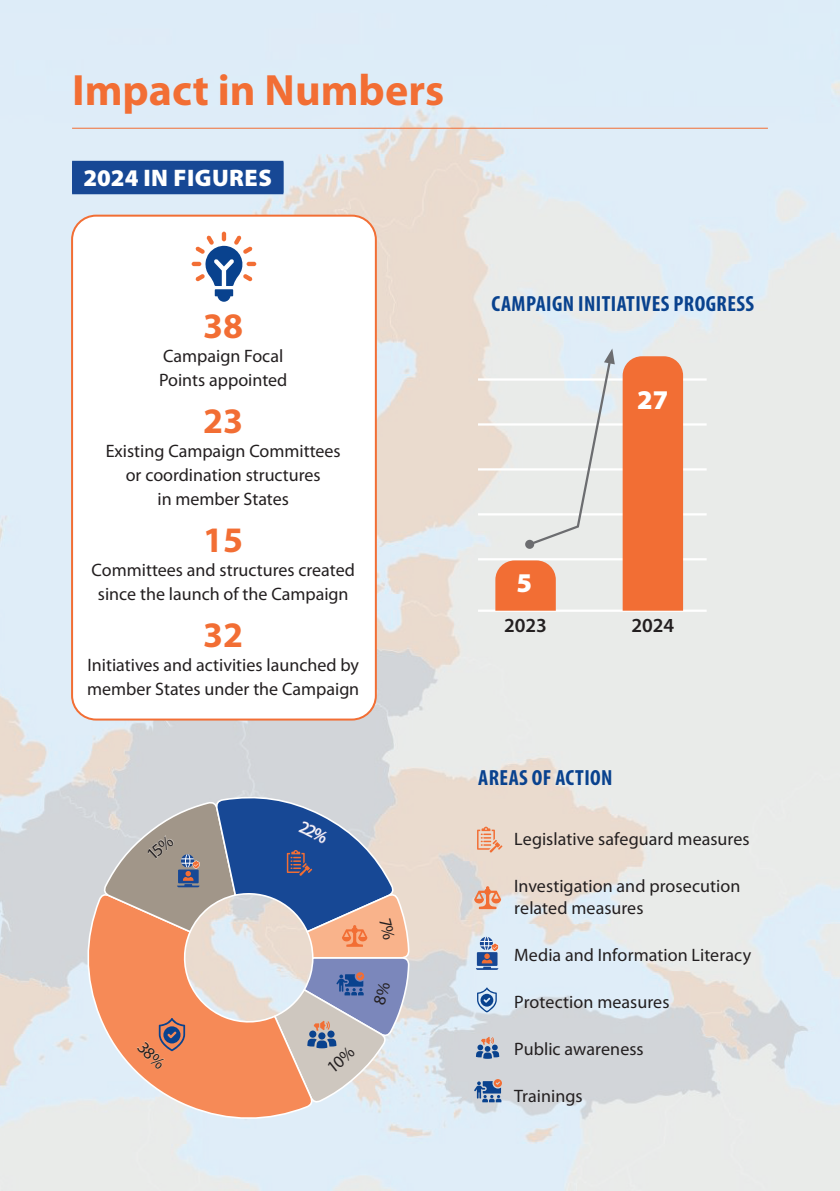
<style>
.page{position:relative;width:840px;height:1191px;background:#fff}
.page>*{position:absolute;margin:0;border:0;box-sizing:border-box;transform-origin:0 0}
.t1{font:700 44px "Myriad Pro";color:#f26e34}
.t2{font:700 36px "Myriad Pro";color:#f26e34}
.t3{font:900 27.2px "Myriad Pro";color:#fff}
.t4{font:900 24px "Myriad Pro";letter-spacing:.02em;color:#fff}
.t5{font:700 condensed 22px "Myriad Pro";letter-spacing:.02em;color:#09428e}
.t6{font:600 20px "Myriad Pro";color:#231f20}
.t7{font:18px/24px "Myriad Pro";color:#231f20}
</style>
<div class="page">
<img style="left:0;top:0;width:839px;height:1191px">
<hr style="left:72px;top:128px;width:695px;height:1px;background:#f26e34">
<div style="left:72px;top:162px;width:211px;height:32px;background:#174895"></div>
<div style="left:72px;top:161px;width:211px;height:32px;background:#174895"></div>
<hr style="left:477px;top:609px;width:229px;height:3px;background:#fff">
<hr style="left:477px;top:558px;width:229px;height:2px;background:#fff">
<hr style="left:477px;top:513px;width:229px;height:2px;background:#fff">
<hr style="left:477px;top:468px;width:229px;height:2px;background:#fff">
<hr style="left:477px;top:423px;width:229px;height:2px;background:#fff">
<hr style="left:477px;top:378px;width:229px;height:3px;background:#fff">
<svg style="left:495px;top:560px;width:60px;height:50px;background:#f1763f"></svg>
<div style="left:622px;top:356px;width:60px;height:254px;background:#f26e34"></div>
<svg style="left:525px;top:540px;width:9px;height:9px"></svg>
<svg style="left:526px;top:348px;width:88px;height:199px;background:#e4e7e7"></svg>
<svg style="left:83px;top:893px;width:230px;height:231px;background:#e7d2ca"></svg>
<svg style="left:477px;top:826px;width:25px;height:26px"></svg>
<svg style="left:474px;top:886px;width:27px;height:23px"></svg>
<svg style="left:475px;top:937px;width:23px;height:33px"></svg>
<svg style="left:477px;top:987px;width:19px;height:25px"></svg>
<svg style="left:475px;top:1036px;width:24px;height:22px"></svg>
<svg style="left:474px;top:1079px;width:27px;height:23px"></svg>
<div style="left:72px;top:216px;width:303px;height:503px;background:#fff;border-radius:24px"></div>
<div style="left:71px;top:215px;width:305px;height:505px;border:2px solid #f26e34;border-radius:24px"></div>
<svg style="left:191px;top:262px;width:10px;height:4px"></svg>
<hr style="left:246px;top:262px;width:10px;height:4px;background:#f26e34;border-radius:2px">
<svg style="left:195px;top:232px;width:57px;height:70px"></svg>
<hr style="left:839px;top:0;width:1px;height:1191px;background:#bec3bf">
<svg style="left:101px;top:794px;width:309px;height:309px;background:#b9a3a1"></svg>
<h1 class="t1" style="left:72px;top:61px;width:373px">Impact in Numbers</h1>
<h3 class="t4" style="left:83px;top:162px;width:190px">2024 IN FIGURES</h3>
<h2 class="t2" style="left:203px;top:303px;width:41px">38</h2>
<p class="t7" style="left:159px;top:344px;width:130px">Campaign Focal<br>Points appointed</p>
<h2 class="t2" style="left:203px;top:397px;width:41px">23</h2>
<p class="t7" style="left:106px;top:439px;width:236px;text-align:center">Existing Campaign Committees or coordination structures<br>in member States</p>
<h2 class="t2" style="left:203px;top:516px;width:41px">15</h2>
<p class="t7" style="left:92px;top:557px;width:264px;text-align:center">Committees and structures created since the launch of the Campaign</p>
<h2 class="t2" style="left:203px;top:611px;width:41px">32</h2>
<p class="t7" style="left:87px;top:652px;width:273px">Initiatives and activities launched by member States under the Campaign</p>
<p class="t5" style="left:491px;top:290px;width:264px">CAMPAIGN INITIATIVES PROGRESS</p>
<h3 class="t3" style="left:516px;top:565px;width:17px">5</h3>
<h3 class="t3" style="left:636px;top:382px;width:33px">27</h3>
<p class="t6" style="left:504px;top:612px;width:44px">2023</p>
<p class="t6" style="left:631px;top:612px;width:44px">2024</p>
<p class="t5" style="left:478px;top:764px;width:136px">AREAS OF ACTION</p>
<p class="t7" style="left:514px;top:826px;width:237px">Legislative safeguard measures</p>
<p class="t7" style="left:514px;top:874px;width:227px;line-height:22px">Investigation and prosecution related measures</p>
<p class="t7" style="left:514px;top:942px;width:238px">Media and Information Literacy</p>
<p class="t7" style="left:514px;top:989px;width:157px">Protection measures</p>
<p class="t7" style="left:514px;top:1036px;width:131px">Public awareness</p>
<p class="t7" style="left:514px;top:1084px;width:70px">Trainings</p>
</div>
